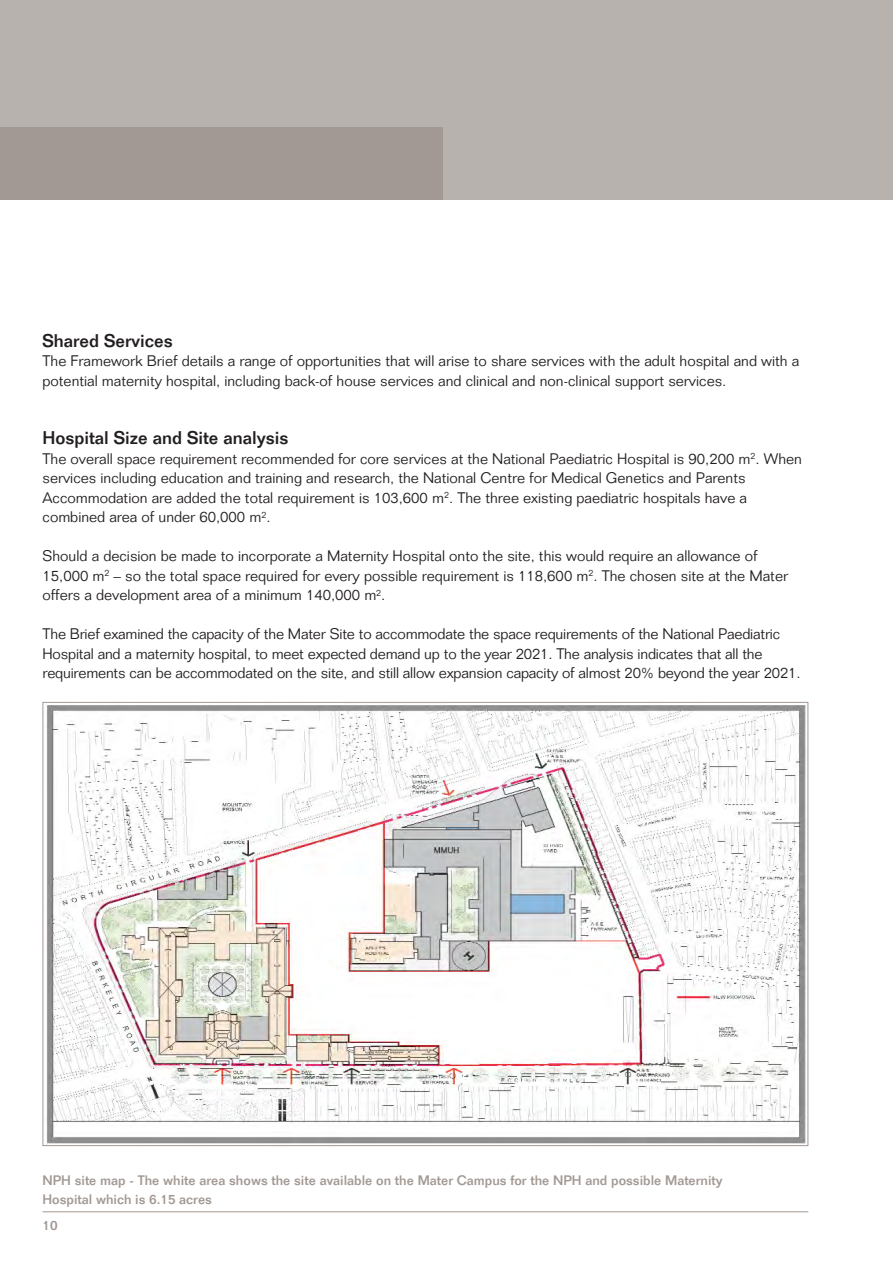
<style>
.page{position:relative;width:893px;height:1263px;background:#fff}
.page>*{position:absolute;margin:0;border:0;box-sizing:border-box;transform-origin:0 0}
.t1{font:500 18px "Folio";color:#231f20}
.t2{font:300 15px/19.5px "Folio";color:#231f20}
.t3{font:500 13.5px/19.5px "Folio";color:#a39994}
</style>
<div class="page">
<div style="left:0;top:0;width:892px;height:200px;background:#b8b2ae"></div>
<div style="left:0;top:128px;width:442px;height:72px;background:#a39994"></div>
<hr style="left:43px;top:1211px;width:765px;height:1px;background:#a39994">
<img style="left:46px;top:705px;width:760px;height:439px">
<p class="t1" style="left:43px;top:334px;width:132px">Shared Services</p>
<p class="t2" style="left:43px;top:353px;width:758px">The Framework Brief details a range of opportunities that will arise to share services with the adult hospital and with a potential maternity hospital, including back-of house services and clinical and non-clinical support services.</p>
<p class="t1" style="left:43px;top:431px;width:247px">Hospital Size and Site analysis</p>
<p class="t2" style="left:43px;top:450px;width:760px">The overall space requirement recommended for core services at the National Paediatric Hospital is 90,200 m<sup>2</sup>. When services including education and training and research, the National Centre for Medical Genetics and Parents Accommodation are added the total requirement is 103,600 m<sup>2</sup>. The three existing paediatric hospitals have a combined area of under 60,000 m<sup>2</sup>.</p>
<p class="t2" style="left:43px;top:548px;width:747px">Should a decision be made to incorporate a Maternity Hospital onto the site, this would require an allowance of<br>15,000 m<sup>2</sup> – so the total space required for every possible requirement is 118,600 m<sup>2</sup>. The chosen site at the Mater offers a development area of a minimum 140,000 m<sup>2</sup>.</p>
<p class="t2" style="left:43px;top:626px;width:759px">The Brief examined the capacity of the Mater Site to accommodate the space requirements of the National Paediatric<br>Hospital and a maternity hospital, to meet expected demand up to the year 2021. The analysis indicates that all the requirements can be accommodated on the site, and still allow expansion capacity of almost 20% beyond the year 2021.</p>
<p class="t3" style="left:43px;top:1172px;width:681px">NPH site map - The white area shows the site available on the Mater Campus for the NPH and possible Maternity<br>Hospital which is 6.15 acres</p>
<p class="t3" style="left:43px;top:1217px;width:16px">10</p>
</div>
